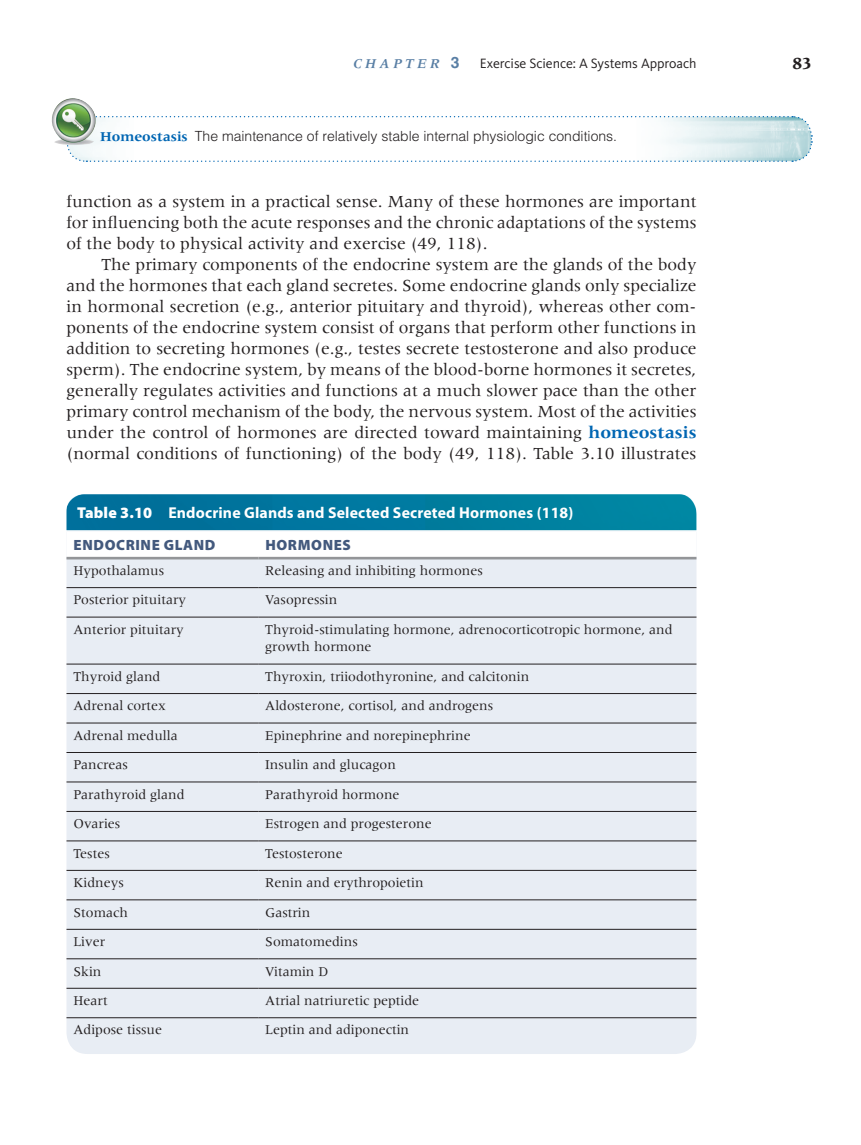
<style>
.page{position:relative;width:861px;height:1145px;background:#fff}
.page>*{position:absolute;margin:0;border:0;box-sizing:border-box;transform-origin:0 0}
.t1{font:17.5px/21px "Meridien LT Std";color:#231f20;text-align:justify}
.t2{font:700 17.5px "Meridien LT Std";color:#231f20}
.t3{font:700 15.75px "Myriad Pro";letter-spacing:.01em;color:#fff}
.t4{font:700 15.75px "Helvetica LT Std";color:#587ea4}
.t5{font:900 14.88px "Myriad Pro";letter-spacing:.04em;color:#43597d}
.t6{font:14px/17.5px "Meridien LT Std";color:#231f20}
.t7{font:300 14px "Helvetica LT Std";color:#231f20}
.t8{font:14px "Kievit OT";letter-spacing:-.005em;color:#231f20}
.t9{font:italic 700 14px "Meridien LT Std";color:#587ea4}
.s1{font-family:"Meridien LT Std";font-weight:700;color:#0166b3}
.s2{font-weight:700;color:#0166b3}
.s3{font-weight:900}
</style>
<div class="page">
<svg style="left:67px;top:116px;width:746px;height:46px"></svg>
<img style="left:51px;top:98px;width:45px;height:48px">
<img style="left:66px;top:494px;width:630px;height:36px">
<div style="left:66px;top:559px;width:630px;height:495px;background:#e8edf4"></div>
<svg style="left:66px;top:556px;width:630px;height:1px"></svg>
<hr style="left:66px;top:617px;width:192px;height:1px;background:#231f20">
<hr style="left:258px;top:617px;width:438px;height:1px;background:#231f20">
<hr style="left:66px;top:663px;width:192px;height:1px;background:#231f20">
<hr style="left:258px;top:663px;width:438px;height:1px;background:#231f20">
<hr style="left:66px;top:693px;width:192px;height:1px;background:#231f20">
<hr style="left:258px;top:693px;width:438px;height:1px;background:#231f20">
<hr style="left:66px;top:722px;width:192px;height:1px;background:#231f20">
<hr style="left:258px;top:722px;width:438px;height:1px;background:#231f20">
<hr style="left:66px;top:752px;width:192px;height:1px;background:#231f20">
<hr style="left:258px;top:752px;width:438px;height:1px;background:#231f20">
<hr style="left:66px;top:781px;width:192px;height:1px;background:#231f20">
<hr style="left:258px;top:781px;width:438px;height:1px;background:#231f20">
<hr style="left:66px;top:811px;width:192px;height:1px;background:#231f20">
<hr style="left:258px;top:811px;width:438px;height:1px;background:#231f20">
<hr style="left:66px;top:840px;width:192px;height:1px;background:#231f20">
<hr style="left:258px;top:840px;width:438px;height:1px;background:#231f20">
<hr style="left:66px;top:870px;width:192px;height:1px;background:#231f20">
<hr style="left:258px;top:870px;width:438px;height:1px;background:#231f20">
<hr style="left:66px;top:899px;width:192px;height:1px;background:#231f20">
<hr style="left:258px;top:899px;width:438px;height:1px;background:#231f20">
<hr style="left:66px;top:929px;width:192px;height:1px;background:#231f20">
<hr style="left:258px;top:929px;width:438px;height:1px;background:#231f20">
<hr style="left:66px;top:958px;width:192px;height:1px;background:#231f20">
<hr style="left:258px;top:958px;width:438px;height:1px;background:#231f20">
<hr style="left:66px;top:988px;width:192px;height:1px;background:#231f20">
<hr style="left:258px;top:988px;width:438px;height:1px;background:#231f20">
<hr style="left:66px;top:557px;width:192px;height:2px;background:#939598">
<hr style="left:258px;top:557px;width:438px;height:2px;background:#939598">
<hr style="left:66px;top:1017px;width:192px;height:1px;background:#231f20">
<hr style="left:258px;top:1017px;width:438px;height:1px;background:#231f20">
<hr style="left:66px;top:587px;width:192px;height:1px;background:#231f20">
<hr style="left:258px;top:587px;width:438px;height:1px;background:#231f20">
<p class="t9" style="left:353px;top:56px;width:26px">C HAPTER</p>
<p class="t4" style="left:451px;top:53px;width:10px">3</p>
<p class="t8" style="left:480px;top:55px;width:218px">Exercise Science: A Systems Approach</p>
<p class="t2" style="left:793px;top:53px;width:21px">83</p>
<p class="t7" style="left:100px;top:127px;width:518px"><span class="s1">Homeostasis</span> The maintenance of relatively stable internal physiologic conditions.</p>
<p class="t1" style="left:66px;top:190px;width:632px">function as a system in a practical sense. Many of these hormones are important for influencing both the acute responses and the chronic adaptations of the systems of the body to physical activity and exercise (49, 118).</p>
<p class="t1" style="left:66px;top:253px;width:632px;text-indent:35px">The primary components of the endocrine system are the glands of the body and the hormones that each gland secretes. Some endocrine glands only specialize in hormonal secretion (e.g., anterior pituitary and thyroid), whereas other com&shy;ponents of the endocrine system consist of organs that perform other functions in addition to secreting hormones (e.g., testes secrete testosterone and also produce sperm). The endocrine system, by means of the blood-borne hormones it secretes, generally regulates activities and functions at a much slower pace than the other primary control mechanism of the body, the nervous system. Most of the activities under the control of hormones are directed toward maintaining <span class="s2">homeostasis </span>(normal conditions of functioning) of the body (49, 118). Table 3.10 illustrates</p>
<p class="t3" style="left:77px;top:504px;width:498px"><span class="s3">Table 3.10</span> Endocrine Glands and Selected Secreted Hormones (118)</p>
<p class="t5" style="left:74px;top:536px;width:143px">ENDOCRINE GLAND</p>
<p class="t5" style="left:265px;top:536px;width:87px">HORMONES</p>
<p class="t6" style="left:74px;top:561px;width:92px">Hypothalamus</p>
<p class="t6" style="left:265px;top:561px;width:219px">Releasing and inhibiting hormones</p>
<p class="t6" style="left:74px;top:591px;width:114px">Posterior pituitary</p>
<p class="t6" style="left:265px;top:591px;width:74px">Vasopressin</p>
<p class="t6" style="left:74px;top:620px;width:112px">Anterior pituitary</p>
<p class="t6" style="left:265px;top:620px;width:409px">Thyroid-stimulating hormone, adrenocorticotropic hormone, and growth hormone</p>
<p class="t6" style="left:74px;top:667px;width:88px">Thyroid gland</p>
<p class="t6" style="left:265px;top:667px;width:265px">Thyroxin, triiodothyronine, and calcitonin</p>
<p class="t6" style="left:74px;top:697px;width:94px">Adrenal cortex</p>
<p class="t6" style="left:265px;top:697px;width:229px">Aldosterone, cortisol, and androgens</p>
<p class="t6" style="left:74px;top:726px;width:106px">Adrenal medulla</p>
<p class="t6" style="left:265px;top:726px;width:207px">Epinephrine and norepinephrine</p>
<p class="t6" style="left:74px;top:756px;width:56px">Pancreas</p>
<p class="t6" style="left:265px;top:756px;width:132px">Insulin and glucagon</p>
<p class="t6" style="left:74px;top:785px;width:112px">Parathyroid gland</p>
<p class="t6" style="left:265px;top:785px;width:136px">Parathyroid hormone</p>
<p class="t6" style="left:74px;top:815px;width:48px">Ovaries</p>
<p class="t6" style="left:265px;top:815px;width:168px">Estrogen and progesterone</p>
<p class="t6" style="left:74px;top:844px;width:38px">Testes</p>
<p class="t6" style="left:265px;top:844px;width:79px">Testosterone</p>
<p class="t6" style="left:74px;top:873px;width:52px">Kidneys</p>
<p class="t6" style="left:265px;top:873px;width:160px">Renin and erythropoietin</p>
<p class="t6" style="left:74px;top:903px;width:56px">Stomach</p>
<p class="t6" style="left:265px;top:903px;width:47px">Gastrin</p>
<p class="t6" style="left:74px;top:932px;width:33px">Liver</p>
<p class="t6" style="left:265px;top:932px;width:94px">Somatomedins</p>
<p class="t6" style="left:74px;top:962px;width:30px">Skin</p>
<p class="t6" style="left:265px;top:962px;width:65px">Vitamin D</p>
<p class="t6" style="left:74px;top:991px;width:36px">Heart</p>
<p class="t6" style="left:265px;top:991px;width:156px">Atrial natriuretic peptide</p>
<p class="t6" style="left:74px;top:1021px;width:90px">Adipose tissue</p>
<p class="t6" style="left:265px;top:1021px;width:145px">Leptin and adiponectin</p>
</div>
